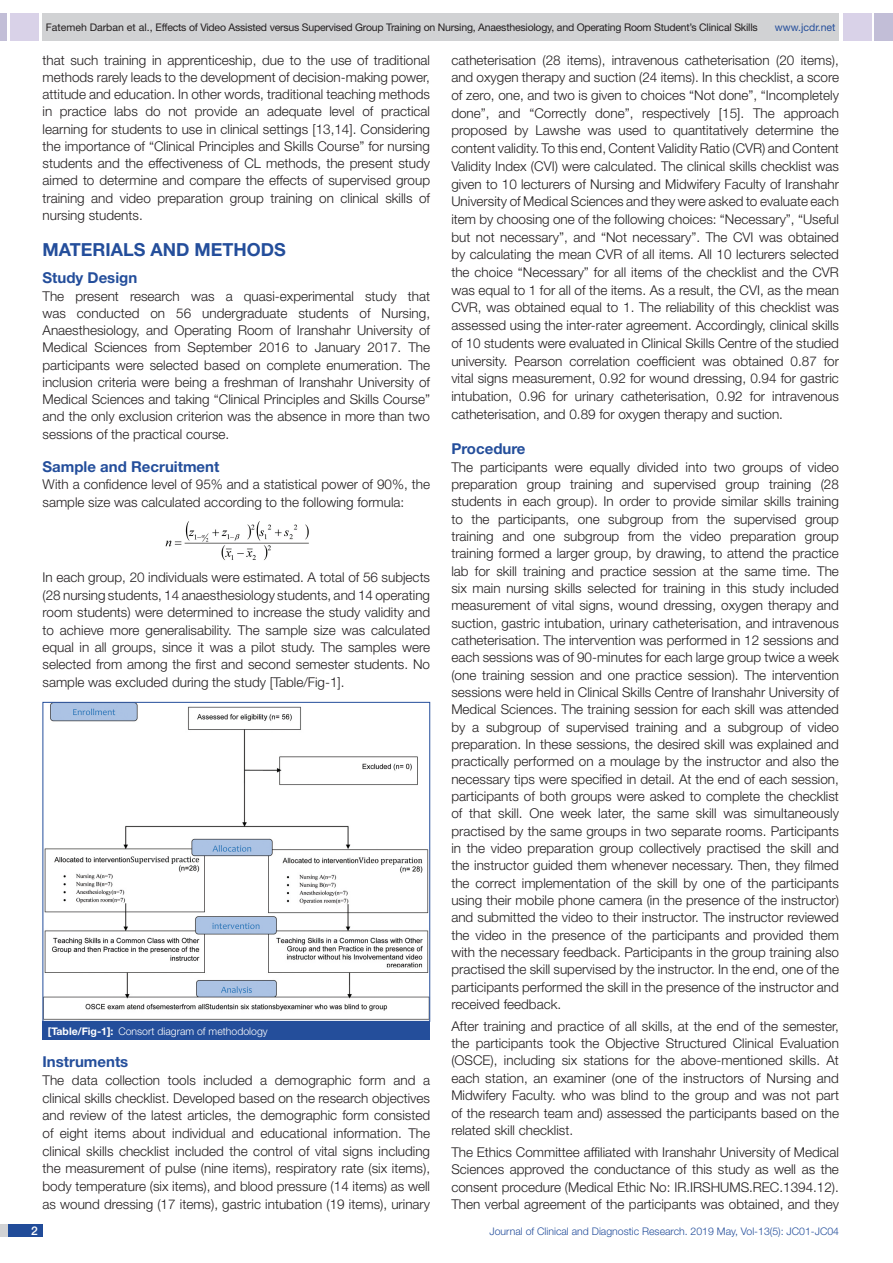
<style>
.page{position:relative;width:893px;height:1263px;background:#fff}
.page>*{position:absolute;margin:0;border:0;box-sizing:border-box;transform-origin:0 0}
.Heading{font:700 18px "Helvetica Neue";color:#244e9b}
.HEAD_2{font:700 15px "Helvetica Neue";color:#244e9b}
.Body_text{font:300 13.5px/17.2px "Helvetica Neue";color:#231f20;text-align:justify}
.t1{font:500 12px "Helvetica Neue";color:#fff}
.t2{font:10.5px "Helvetica Neue";letter-spacing:-.02em;color:#231f20}
.t3{font:300 10.5px "Helvetica Neue";color:#244e9b}
.TABLE_FIG{font:300 10.5px "Helvetica Neue";color:#fff}
.t4{font:10.5px "Helvetica Neue";color:#244e9b}
.s1{font-weight:700}
</style>
<div class="page">
<div style="left:0;top:13px;width:7px;height:28px;background:#c2bed7"></div>
<div style="left:10px;top:13px;width:29px;height:28px;background:#d9d2e8"></div>
<div style="left:43px;top:13px;width:796px;height:28px;background:#d1d2d4"></div>
<div style="left:875px;top:13px;width:18px;height:28px;background:#c2bed7"></div>
<div style="left:843px;top:13px;width:29px;height:28px;background:#d9d2e8"></div>
<div style="left:0;top:1224px;width:43px;height:13px;background:#d1d2d4"></div>
<div style="left:8px;top:1224px;width:35px;height:13px;background:#214c99"></div>
<img style="left:165px;top:521px;width:144px;height:39px">
<img style="left:45px;top:704px;width:383px;height:316px">
<div style="left:43px;top:1021px;width:387px;height:19px;background:#244e9b"></div>
<p class="t2" style="left:46px;top:21px;width:713px">Fatemeh Darban et al., Effects of Video Assisted versus Supervised Group Training on Nursing, Anaesthesiology, and Operating Room Student’s Clinical Skills</p>
<p class="t4" style="left:775px;top:21px;width:62px">www.jcdr.net</p>
<p class="Body_text" style="left:43px;top:51px;width:389px">that such training in apprenticeship, due to the use of traditional methods rarely leads to the development of decision-making power, attitude and education. In other words, traditional teaching methods in practice labs do not provide an adequate level of practical learning for students to use in clinical settings [13,14]. Considering the importance of “Clinical Principles and Skills Course” for nursing students and the effectiveness of CL methods, the present study aimed to determine and compare the effects of supervised group training and video preparation group training on clinical skills of nursing students.</p>
<p class="Heading" style="left:43px;top:238px;width:245px">MATERIALS AND METHODS</p>
<p class="HEAD_2" style="left:43px;top:269px;width:96px">Study Design</p>
<p class="Body_text" style="left:43px;top:287px;width:389px">The present research was a quasi-experimental study that was conducted on 56 undergraduate students of Nursing, Anaesthesiology, and Operating Room of Iranshahr University of Medical Sciences from September 2016 to January 2017. The participants were selected based on complete enumeration. The inclusion criteria were being a freshman of Iranshahr University of Medical Sciences and taking “Clinical Principles and Skills Course” and the only exclusion criterion was the absence in more than two sessions of the practical course.</p>
<p class="HEAD_2" style="left:43px;top:457px;width:178px">Sample and Recruitment</p>
<p class="Body_text" style="left:43px;top:476px;width:389px">With a confidence level of 95% and a statistical power of 90%, the sample size was calculated according to the following formula:</p>
<p class="Body_text" style="left:43px;top:569px;width:389px">In each group, 20 individuals were estimated. A total of 56 subjects (28 nursing students, 14 anaesthesiology students, and 14 operating room students) were determined to increase the study validity and to achieve more generalisability. The sample size was calculated equal in all groups, since it was a pilot study. The samples were selected from among the first and second semester students. No sample was excluded during the study [Table/Fig-1].</p>
<p class="TABLE_FIG" style="left:48px;top:1024px;width:221px"><span class="s1">[Table/Fig-1]:</span> Consort diagram of methodology</p>
<p class="HEAD_2" style="left:43px;top:1052px;width:87px">Instruments</p>
<p class="Body_text" style="left:43px;top:1071px;width:389px;line-height:17.7px">The data collection tools included a demographic form and a clinical skills checklist. Developed based on the research objectives and review of the latest articles, the demographic form consisted of eight items about individual and educational information. The clinical skills checklist included the control of vital signs including the measurement of pulse (nine items), respiratory rate (six items), body temperature (six items), and blood pressure (14 items) as well as wound dressing (17 items), gastric intubation (19 items), urinary</p>
<p class="Body_text" style="left:451px;top:51px;width:389px;line-height:17.7px">catheterisation (28 items), intravenous catheterisation (20 items), and oxygen therapy and suction (24 items). In this checklist, a score of zero, one, and two is given to choices “Not done”, “Incompletely done”, and “Correctly done”, respectively [15]. The approach proposed by Lawshe was used to quantitatively determine the content validity. To this end, Content Validity Ratio (CVR) and Content Validity Index (CVI) were calculated. The clinical skills checklist was given to 10 lecturers of Nursing and Midwifery Faculty of Iranshahr University of Medical Sciences and they were asked to evaluate each item by choosing one of the following choices: “Necessary”, “Useful but not necessary”, and “Not necessary”. The CVI was obtained by calculating the mean CVR of all items. All 10 lecturers selected the choice “Necessary” for all items of the checklist and the CVR was equal to 1 for all of the items. As a result, the CVI, as the mean CVR, was obtained equal to 1. The reliability of this checklist was assessed using the inter-rater agreement. Accordingly, clinical skills of 10 students were evaluated in Clinical Skills Centre of the studied university. Pearson correlation coefficient was obtained 0.87 for vital signs measurement, 0.92 for wound dressing, 0.94 for gastric intubation, 0.96 for urinary catheterisation, 0.92 for intravenous catheterisation, and 0.89 for oxygen therapy and suction.</p>
<p class="HEAD_2" style="left:451px;top:440px;width:76px">Procedure</p>
<p class="Body_text" style="left:451px;top:458px;width:389px">The participants were equally divided into two groups of video preparation group training and supervised group training (28 students in each group). In order to provide similar skills training to the participants, one subgroup from the supervised group training and one subgroup from the video preparation group training formed a larger group, by drawing, to attend the practice lab for skill training and practice session at the same time. The six main nursing skills selected for training in this study included measurement of vital signs, wound dressing, oxygen therapy and suction, gastric intubation, urinary catheterisation, and intravenous catheterisation. The intervention was performed in 12 sessions and each sessions was of 90-minutes for each large group twice a week (one training session and one practice session). The intervention sessions were held in Clinical Skills Centre of Iranshahr University of Medical Sciences. The training session for each skill was attended by a subgroup of supervised training and a subgroup of video preparation. In these sessions, the desired skill was explained and practically performed on a moulage by the instructor and also the necessary tips were specified in detail. At the end of each session, participants of both groups were asked to complete the checklist of that skill. One week later, the same skill was simultaneously practised by the same groups in two separate rooms. Participants in the video preparation group collectively practised the skill and the instructor guided them whenever necessary. Then, they filmed the correct implementation of the skill by one of the participants using their mobile phone camera (in the presence of the instructor) and submitted the video to their instructor. The instructor reviewed the video in the presence of the participants and provided them with the necessary feedback. Participants in the group training also practised the skill supervised by the instructor. In the end, one of the participants performed the skill in the presence of the instructor and received feedback.</p>
<p class="Body_text" style="left:451px;top:1017px;width:389px">After training and practice of all skills, at the end of the semester, the participants took the Objective Structured Clinical Evaluation (OSCE), including six stations for the above-mentioned skills. At each station, an examiner (one of the instructors of Nursing and Midwifery Faculty. who was blind to the group and was not part of the research team and) assessed the participants based on the related skill checklist.</p>
<p class="Body_text" style="left:451px;top:1143px;width:389px">The Ethics Committee affiliated with Iranshahr University of Medical Sciences approved the conductance of this study as well as the consent procedure (Medical Ethic No: IR.IRSHUMS.REC.1394.12).<br>Then verbal agreement of the participants was obtained, and they</p>
<p class="t1" style="left:31px;top:1223px;width:8px">2</p>
<p class="t3" style="left:489px;top:1225px;width:351px">Journal of Clinical and Diagnostic Research. 2019 May, Vol-13(5): JC01-JC04</p>
</div>
